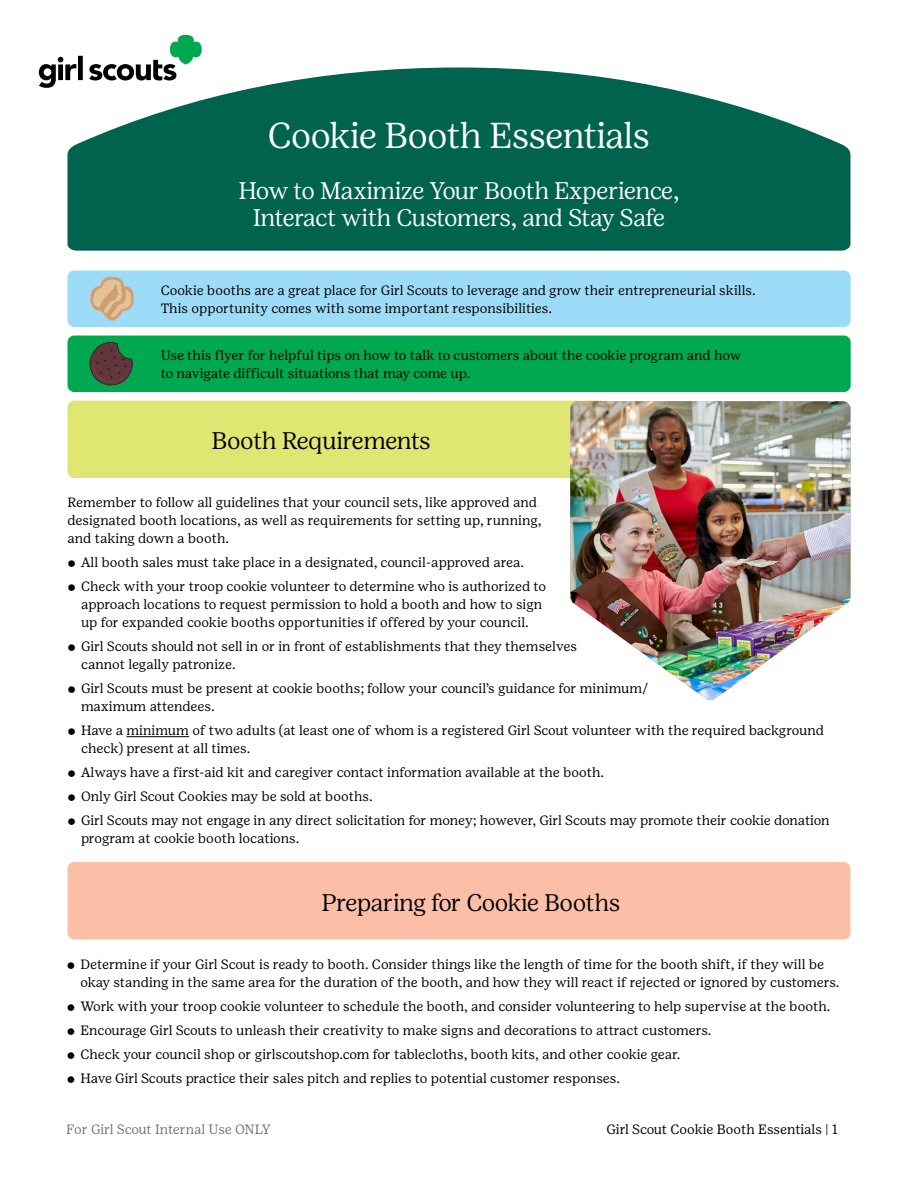
<style>
.page{position:relative;width:918px;height:1188px;background:#fff}
.page>*{position:absolute;margin:0;border:0;box-sizing:border-box;transform-origin:0 0}
.t1{font:300 36px "Girl Scout Display";color:#fff}
.t2{font:300 24px/27px "Girl Scout Display";color:#fff;text-align:center}
.t3{font:300 24px "Girl Scout Display";color:#000}
.t4{font:13.5px/18px "Girl Scout Text";color:#000}
.t5{font:13.5px "Girl Scout Text";letter-spacing:-.02em;color:#000}
</style>
<div class="page">
<svg style="left:39px;top:35px;width:163px;height:53px"></svg>
<hr style="left:126px;top:736px;width:63px;height:1px;background:#000">
<div style="left:68px;top:401px;width:539px;height:77px;background:#dfe672;border-radius:7px"></div>
<div style="left:68px;top:336px;width:783px;height:56px;background:#00a850;border-radius:7px"></div>
<div style="left:68px;top:270px;width:783px;height:57px;background:#9ddcf9;border-radius:7px"></div>
<div style="left:68px;top:862px;width:783px;height:78px;background:#fbbea7;border-radius:7px"></div>
<svg style="left:67px;top:68px;width:783px;height:183px;background:#227765"></svg>
<svg style="left:90px;top:277px;width:44px;height:44px"></svg>
<svg style="left:89px;top:342px;width:44px;height:43px"></svg>
<img style="left:570px;top:401px;width:280px;height:300px">
<h1 class="t1" style="left:268px;top:115px;width:383px">Cookie Booth Essentials</h1>
<h2 class="t2" style="left:239px;top:177px;width:442px">How to Maximize Your Booth Experience,<br>Interact with Customers, and Stay Safe</h2>
<p class="t4" style="left:161px;top:281px;width:597px">Cookie booths are a great place for Girl Scouts to leverage and grow their entrepreneurial skills.<br>This opportunity comes with some important responsibilities.</p>
<p class="t4" style="left:161px;top:346px;width:582px">Use this flyer for helpful tips on how to talk to customers about the cookie program and how to navigate difficult situations that may come up.</p>
<h2 class="t3" style="left:212px;top:427px;width:220px">Booth Requirements</h2>
<p class="t4" style="left:68px;top:494px;width:475px">Remember to follow all guidelines that your council sets, like approved and designated booth locations, as well as requirements for setting up, running, and taking down a booth.</p>
<p class="t4" style="left:68px;top:551px;width:480px;line-height:24px">⚬ All booth sales must take place in a designated, council-approved area.<br>⚬ Check with your troop cookie volunteer to determine who is authorized to</p>
<p class="t4" style="left:81px;top:596px;width:463px">approach locations to request permission to hold a booth and how to sign up for expanded cookie booths opportunities if offered by your council.</p>
<p class="t4" style="left:81px;top:638px;width:497px;text-indent:-14px">⚬ Girl Scouts should not sell in or in front of establishments that they themselves cannot legally patronize.</p>
<p class="t4" style="left:81px;top:680px;width:569px;text-indent:-14px">⚬ Girl Scouts must be present at cookie booths; follow your council’s guidance for minimum/ maximum attendees.</p>
<p class="t4" style="left:81px;top:722px;width:744px;text-indent:-14px">⚬ Have a minimum of two adults (at least one of whom is a registered Girl Scout volunteer with the required background check) present at all times.</p>
<p class="t4" style="left:68px;top:761px;width:764px;line-height:24px">⚬ Always have a first-aid kit and caregiver contact information available at the booth.<br>⚬ Only Girl Scout Cookies may be sold at booths.<br>⚬ Girl Scouts may not engage in any direct solicitation for money; however, Girl Scouts may promote their cookie donation</p>
<p class="t4" style="left:81px;top:830px;width:220px">program at cookie booth locations.</p>
<h2 class="t3" style="left:322px;top:889px;width:300px">Preparing for Cookie Booths</h2>
<p class="t4" style="left:80px;top:956px;width:761px;text-indent:-14px">⚬ Determine if your Girl Scout is ready to booth. Consider things like the length of time for the booth shift, if they will be okay standing in the same area for the duration of the booth, and how they will react if rejected or ignored by customers.</p>
<p class="t4" style="left:67px;top:995px;width:765px;line-height:24px">⚬ Work with your troop cookie volunteer to schedule the booth, and consider volunteering to help supervise at the booth. ⚬ Encourage Girl Scouts to unleash their creativity to make signs and decorations to attract customers.<br>⚬ Check your council shop or girlscoutshop.com for tablecloths, booth kits, and other cookie gear.<br>⚬ Have Girl Scouts practice their sales pitch and replies to potential customer responses.</p>
<p class="t5" style="left:67px;top:1121px;width:205px">For Girl Scout Internal Use ONLY</p>
<p class="t4" style="left:606px;top:1120px;width:233px">Girl Scout Cookie Booth Essentials | 1</p>
</div>
